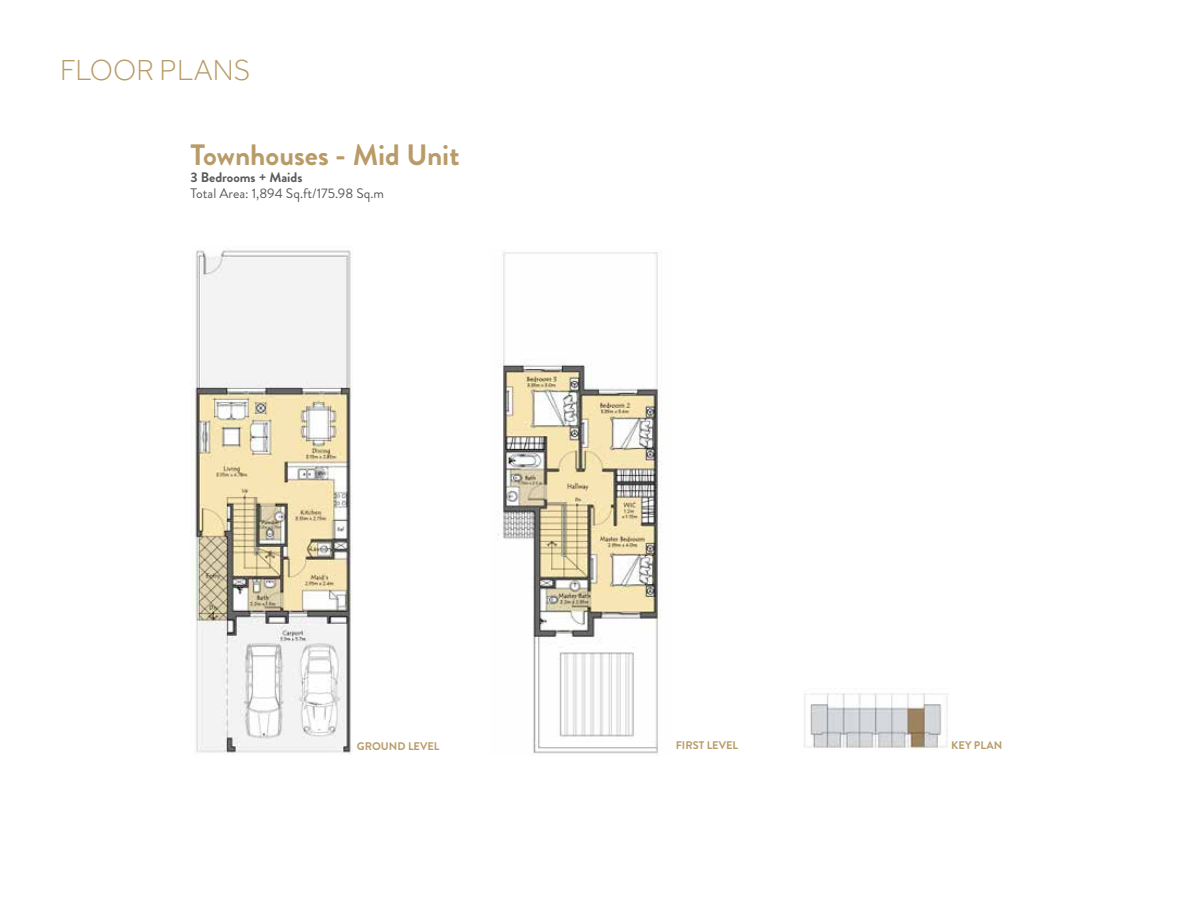
<style>
.page{position:relative;width:1200px;height:900px;background:#fff}
.page>*{position:absolute;margin:0;border:0;box-sizing:border-box;transform-origin:0 0}
.t1{font:300 30px "Effra";color:#b99b68}
.t2{font:700 29.4px "Brandon Grotesque";color:#b99b68}
.t3{font:13.8px "Brandon Grotesque";color:#58595b}
.t4{font:700 13.8px "Brandon Grotesque";color:#58595b}
.t5{font:700 11.1px "Brandon Grotesque";color:#b99b68}
</style>
<div class="page">
<img style="left:194px;top:250px;width:159px;height:505px">
<img style="left:497px;top:251px;width:165px;height:503px">
<img style="left:804px;top:693px;width:145px;height:56px">
<h1 class="t1" style="left:60px;top:54px;width:192px">FLOOR PLANS</h1>
<h2 class="t2" style="left:191px;top:134px;width:271px">Townhouses - Mid Unit</h2>
<p class="t4" style="left:191px;top:167px;width:114px">3 Bedrooms + Maids</p>
<p class="t3" style="left:191px;top:184px;width:195px">Total Area: 1,894 Sq.ft/175.98 Sq.m</p>
<p class="t5" style="left:357px;top:739px;width:84px">GROUND LEVEL</p>
<p class="t5" style="left:676px;top:737px;width:64px">FIRST LEVEL</p>
<p class="t5" style="left:951px;top:737px;width:52px">KEY PLAN</p>
</div>
